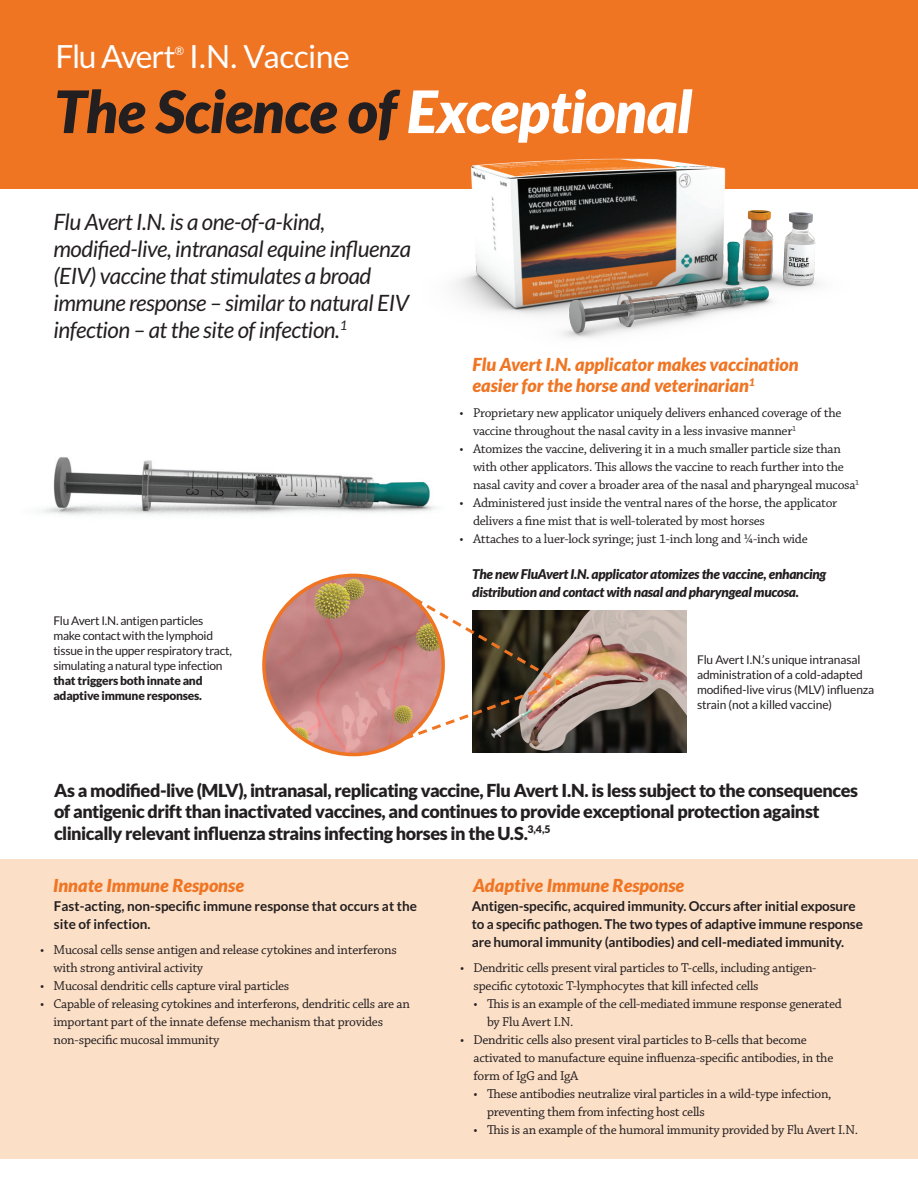
<style>
.page{position:relative;width:918px;height:1188px;background:#fff}
.page>*{position:absolute;margin:0;border:0;box-sizing:border-box;transform-origin:0 0}
.t1{font:italic 900 58.5px "Lato";letter-spacing:-.01em;color:#231f20}
.t2{font:31.95px "Lato";letter-spacing:-.03em;color:#fff}
.t3{font:italic 22.5px/27px "Lato";letter-spacing:-.02em;color:#231f20}
.t4{font:900 18px/21px "Lato";letter-spacing:-.03em;color:#231f20}
.t5{font:italic 900 18px/21px "Lato";color:#f07523}
.t6{font:13.5px/18px "Chaparral Pro";letter-spacing:-.02em;color:#231f20}
.t7{font:700 13.5px/18px "Lato";letter-spacing:-.01em;color:#231f20}
.t8{font:italic 900 13.5px/18px "Lato";letter-spacing:-.02em;color:#231f20}
.t9{font:12px/15px "Lato";letter-spacing:-.02em;color:#231f20}
.t10{font:900 12px/15px "Lato";letter-spacing:-.02em;color:#231f20}
.t11{font:11.7px "Lato";color:#fff}
.s1{color:#fff}
</style>
<div class="page">
<div style="left:0;top:0;width:918px;height:189px;background:#f07523"></div>
<div style="left:0;top:860px;width:918px;height:299px;background:#fcdfc7"></div>
<img style="left:39px;top:457px;width:397px;height:59px">
<img style="left:455px;top:158px;width:364px;height:181px">
<img style="left:567px;top:611px;width:120px;height:142px">
<svg style="left:364px;top:575px;width:203px;height:181px"></svg>
<img style="left:264px;top:575px;width:179px;height:180px;border-radius:90px">
<h2 class="t2" style="left:56px;top:39px;width:296px">Flu Avert I.N. Vaccine</h2>
<p class="t11" style="left:175px;top:45px;width:11px">®</p>
<h1 class="t1" style="left:54px;top:77px;width:640px">The Science of <span class="s1">Exceptional</span></h1>
<h3 class="t3" style="left:53px;top:209px;width:359px">Flu Avert I.N. is a one-of-a-kind, modified-live, intranasal equine influenza (EIV) vaccine that stimulates a broad immune response – similar to natural EIV infection – at the site of infection.<sup>1</sup></h3>
<p class="t9" style="left:53px;top:614px;width:180px">Flu Avert I.N. antigen particles make contact with the lymphoid tissue in the upper respiratory tract, simulating a natural type infection</p>
<p class="t10" style="left:53px;top:673px;width:151px">that triggers both innate and adaptive immune responses.</p>
<h3 class="t5" style="left:472px;top:354px;width:328px">Flu Avert I.N. applicator makes vaccination easier for the horse and veterinarian<sup>1</sup></h3>
<p class="t6" style="left:473px;top:404px;width:370px;text-indent:-14px">• Proprietary new applicator uniquely delivers enhanced coverage of the vaccine throughout the nasal cavity in a less invasive manner<sup>1</sup></p>
<p class="t6" style="left:473px;top:440px;width:388px;text-indent:-14px">• Atomizes the vaccine, delivering it in a much smaller particle size than with other applicators. This allows the vaccine to reach further into the nasal cavity and cover a broader area of the nasal and pharyngeal mucosa<sup>1</sup></p>
<p class="t6" style="left:473px;top:494px;width:366px;text-indent:-14px">• Administered just inside the ventral nares of the horse, the applicator delivers a fine mist that is well-tolerated by most horses</p>
<p class="t6" style="left:460px;top:530px;width:350px">• Attaches to a luer-lock syringe; just 1-inch long and ¼-inch wide</p>
<p class="t8" style="left:472px;top:565px;width:356px">The new FluAvert I.N. applicator atomizes the vaccine, enhancing distribution and contact with nasal and pharyngeal mucosa.</p>
<p class="t9" style="left:697px;top:652px;width:179px">Flu Avert I.N.’s unique intranasal administration of a cold-adapted modified-live virus (MLV) influenza strain (not a killed vaccine)</p>
<p class="t4" style="left:54px;top:780px;width:806px">As a modified-live (MLV), intranasal, replicating vaccine, Flu Avert I.N. is less subject to the consequences of antigenic drift than inactivated vaccines, and continues to provide exceptional protection against clinically relevant influenza strains infecting horses in the U.S.<sup>3,4,5</sup></p>
<h3 class="t5" style="left:53px;top:875px;width:193px">Innate Immune Response</h3>
<h3 class="t5" style="left:473px;top:875px;width:213px">Adaptive Immune Response</h3>
<p class="t7" style="left:54px;top:897px;width:364px">Fast-acting, non-specific immune response that occurs at the site of infection.</p>
<p class="t7" style="left:472px;top:897px;width:393px">Antigen-specific, acquired immunity. Occurs after initial exposure to a specific pathogen. The two types of adaptive immune response are humoral immunity (antibodies) and cell-mediated immunity.</p>
<p class="t6" style="left:54px;top:941px;width:345px;text-indent:-14px">• Mucosal cells sense antigen and release cytokines and interferons with strong antiviral activity</p>
<p class="t6" style="left:40px;top:977px;width:251px">• Mucosal dendritic cells capture viral particles</p>
<p class="t6" style="left:54px;top:995px;width:358px;text-indent:-14px">• Capable of releasing cytokines and interferons, dendritic cells are an important part of the innate defense mechanism that provides non-specific mucosal immunity</p>
<p class="t6" style="left:474px;top:959px;width:344px;text-indent:-14px">• Dendritic cells present viral particles to T-cells, including antigen&shy;specific cytotoxic T-lymphocytes that kill infected cells</p>
<p class="t6" style="left:487px;top:995px;width:356px;text-indent:-14px">• This is an example of the cell-mediated immune response generated by Flu Avert I.N.</p>
<p class="t6" style="left:474px;top:1031px;width:361px;text-indent:-14px">• Dendritic cells also present viral particles to B-cells that become activated to manufacture equine influenza-specific antibodies, in the form of IgG and IgA</p>
<p class="t6" style="left:487px;top:1085px;width:346px;text-indent:-14px">• These antibodies neutralize viral particles in a wild-type infection, preventing them from infecting host cells</p>
<p class="t6" style="left:474px;top:1121px;width:386px">• This is an example of the humoral immunity provided by Flu Avert I.N.</p>
</div>
